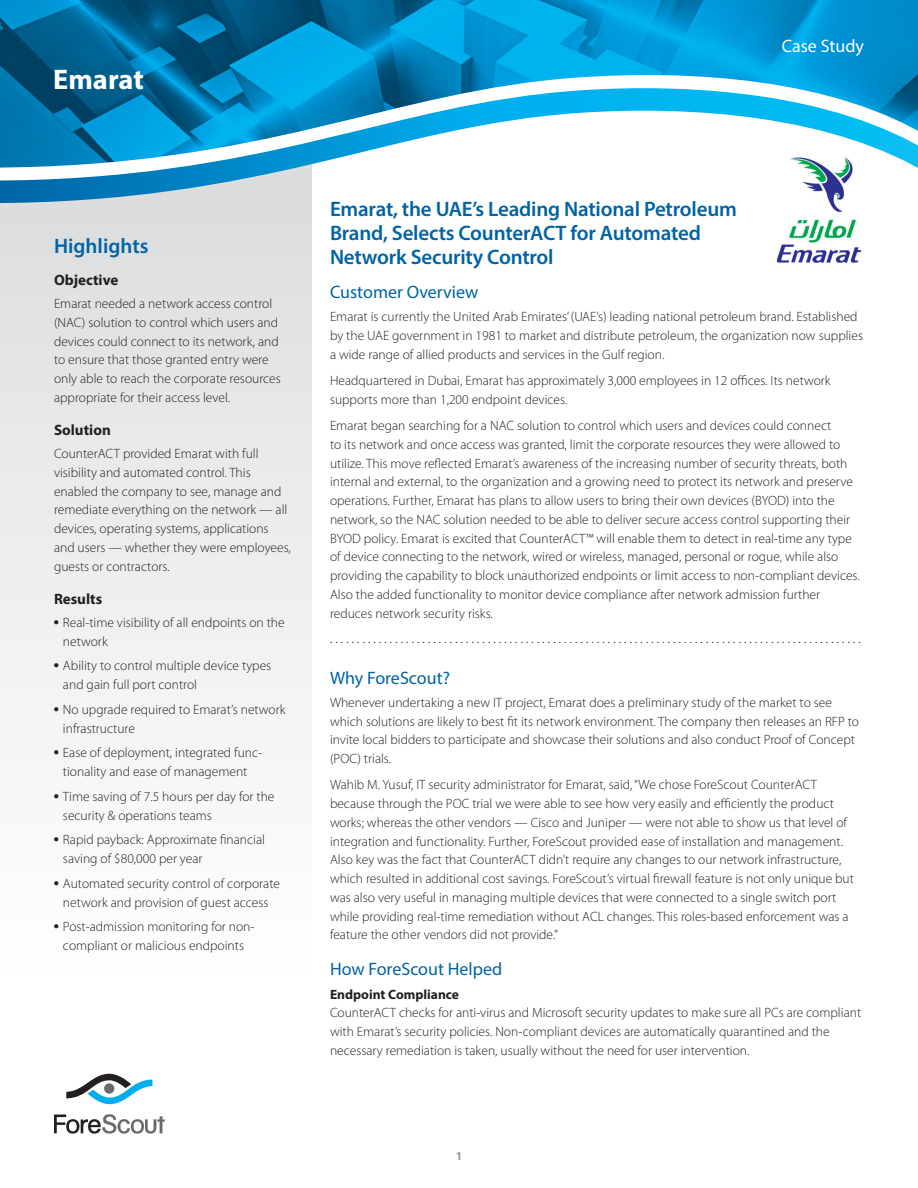
<style>
.page{position:relative;width:918px;height:1188px;background:#fff}
.page>*{position:absolute;margin:0;border:0;box-sizing:border-box;transform-origin:0 0}
.t1{font:700 28.5px "Myriad Pro";color:#fff}
.Header_1{font:600 21px/24px "Myriad Pro";letter-spacing:-.01em;color:#0063a4}
.Sidebar_Benefits_hea{font:600 21px "Myriad Pro";color:#0063a4}
.Header_2{font:18px "Myriad Pro";color:#0063a4}
.t2{font:18px "Myriad Pro";color:#fff}
.Sidebar_Subheads{font:700 15px "Myriad Pro";color:#231f20}
.Body{font:300 13.5px/18.8px "Myriad Pro";color:#231f20}
.Side-bar_text{font:300 13.5px/18.8px "Myriad Pro";color:#231f20}
.t3{font:700 12px "Myriad Pro";color:#939598}
.dot_line_divition_2{font:10.5px "Myriad Pro";color:#231f20}
.s1{font-family:"Akzidenz Grotesk BE";font-weight:700}
.s2{font-weight:700}
</style>
<div class="page">
<svg style="left:0;top:203px;width:312px;height:530px"></svg>
<img style="left:0;top:0;width:918px;height:83px">
<svg style="left:0;top:83px;width:918px;height:120px"></svg>
<img style="left:765px;top:154px;width:113px;height:109px">
<svg style="left:66px;top:1074px;width:86px;height:30px"></svg>
<svg style="left:54px;top:1114px;width:111px;height:20px"></svg>
<div style="left:104px;top:1083px;width:10px;height:11px;background:#69696c;border-radius:50%"></div>
<h1 class="t1" style="left:53px;top:61px;width:92px">Emarat</h1>
<h3 class="t2" style="left:782px;top:35px;width:84px">Case Study</h3>
<p class="Sidebar_Benefits_hea" style="left:54px;top:233px;width:96px">Highlights</p>
<p class="Sidebar_Subheads" style="left:54px;top:270px;width:66px">Objective</p>
<p class="Side-bar_text" style="left:54px;top:294px;width:228px">Emarat needed a network access control (NAC) solution to control which users and devices could connect to its network, and to ensure that those granted entry were only able to reach the corporate resources appropriate for their access level.</p>
<p class="Sidebar_Subheads" style="left:54px;top:420px;width:58px">Solution</p>
<p class="Side-bar_text" style="left:54px;top:444px;width:238px">CounterACT provided Emarat with full visibility and automated control. This enabled the company to see, manage and remediate everything on the network — all devices, operating systems, applications and users — whether they were employees, guests or contractors.</p>
<p class="Sidebar_Subheads" style="left:54px;top:589px;width:50px">Results</p>
<p class="Body" style="left:63px;top:613px;width:223px;text-indent:-9px"><span class="s1">•</span> Real-time visibility of all endpoints on the network</p>
<p class="Body" style="left:63px;top:656px;width:210px;text-indent:-9px"><span class="s1">•</span> Ability to control multiple device types and gain full port control</p>
<p class="Body" style="left:63px;top:700px;width:224px;text-indent:-9px"><span class="s1">•</span> No upgrade required to Emarat’s network infrastructure</p>
<p class="Body" style="left:54px;top:743px;width:210px;text-align:center"><span class="s1">•</span> Ease of deployment, integrated func&shy;tionality and ease of management</p>
<p class="Body" style="left:63px;top:787px;width:213px;text-indent:-9px"><span class="s1">•</span> Time saving of 7.5 hours per day for the security &amp; operations teams</p>
<p class="Body" style="left:63px;top:830px;width:204px;text-indent:-9px"><span class="s1">•</span> Rapid payback: Approximate financial saving of $80,000 per year</p>
<p class="Body" style="left:54px;top:874px;width:227px;text-align:center"><span class="s1">•</span> Automated security control of corporate network and provision of guest access</p>
<p class="Body" style="left:54px;top:917px;width:202px;text-align:center"><span class="s1">•</span> Post-admission monitoring for non&shy;compliant or malicious endpoints</p>
<p class="Header_1" style="left:330px;top:196px;width:408px">Emarat, the UAE’s Leading National Petroleum<br>Brand, Selects CounterACT for Automated<br>Network Security Control</p>
<p class="Header_2" style="left:330px;top:281px;width:150px">Customer Overview</p>
<p class="Body" style="left:330px;top:307px;width:535px">Emarat is currently the United Arab Emirates’ (UAE’s) leading national petroleum brand. Established by the UAE government in 1981 to market and distribute petroleum, the organization now supplies a wide range of allied products and services in the Gulf region.</p>
<p class="Body" style="left:330px;top:371px;width:502px">Headquartered in Dubai, Emarat has approximately 3,000 employees in 12 offices. Its network supports more than 1,200 endpoint devices.</p>
<p class="Body" style="left:330px;top:416px;width:531px">Emarat began searching for a NAC solution to control which users and devices could connect<br>to its network and once access was granted, limit the corporate resources they were allowed to utilize. This move reflected Emarat’s awareness of the increasing number of security threats, both internal and external, to the organization and a growing need to protect its network and preserve operations. Further, Emarat has plans to allow users to bring their own devices (BYOD) into the network, so the NAC solution needed to be able to deliver secure access control supporting their BYOD policy. Emarat is excited that CounterACT™ will enable them to detect in real-time any type of device connecting to the network, wired or wireless, managed, personal or rogue, while also providing the capability to block unauthorized endpoints or limit access to non-compliant devices.<br>Also the added functionality to monitor device compliance after network admission further reduces network security risks.</p>
<p class="dot_line_divition_2" style="left:330px;top:633px;width:532px">. . . . . . . . . . . . . . . . . . . . . . . . . . . . . . . . . . . . . . . . . . . . . . . . . . . . . . . . . . . . . . . . . . . . . . . . . . . . . . . . . . . . . . . . . . . . . . . . . .</p>
<p class="Header_2" style="left:330px;top:666px;width:122px">Why ForeScout?</p>
<p class="Body" style="left:330px;top:693px;width:531px">Whenever undertaking a new IT project, Emarat does a preliminary study of the market to see which solutions are likely to best fit its network environment. The company then releases an RFP to invite local bidders to participate and showcase their solutions and also conduct Proof of Concept (POC) trials.</p>
<p class="Body" style="left:330px;top:775px;width:525px">Wahib M. Yusuf, IT security administrator for Emarat, said, “We chose ForeScout CounterACT because through the POC trial we were able to see how very easily and efficiently the product works; whereas the other vendors — Cisco and Juniper — were not able to show us that level of integration and functionality. Further, ForeScout provided ease of installation and management.<br>Also key was the fact that CounterACT didn’t require any changes to our network infrastructure, which resulted in additional cost savings. ForeScout’s virtual firewall feature is not only unique but was also very useful in managing multiple devices that were connected to a single switch port while providing real-time remediation without ACL changes. This roles-based enforcement was a feature the other vendors did not provide.”</p>
<p class="Header_2" style="left:330px;top:958px;width:174px">How ForeScout Helped</p>
<p class="Body" style="left:330px;top:985px;width:533px"><span class="s2">Endpoint Compliance<br></span>CounterACT checks for anti-virus and Microsoft security updates to make sure all PCs are compliant with Emarat’s security policies. Non-compliant devices are automatically quarantined and the necessary remediation is taken, usually without the need for user intervention.</p>
<p class="t3" style="left:456px;top:1148px;width:8px">1</p>
</div>
